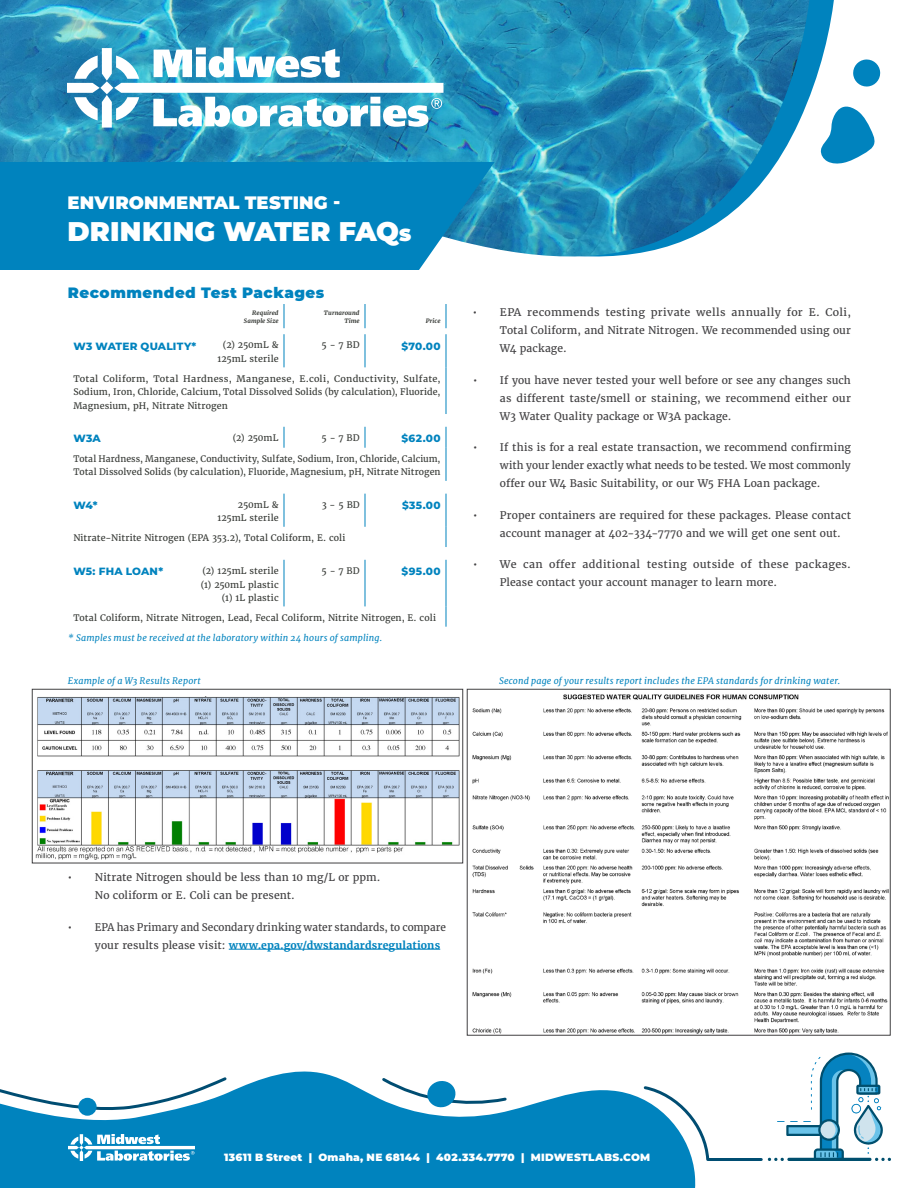
<style>
.page{position:relative;width:918px;height:1188px;background:#fff}
.page>*{position:absolute;margin:0;border:0;box-sizing:border-box;transform-origin:0 0}
.t1{font:900 27px "Montserrat";letter-spacing:.005em;color:#fff}
.t2{font:900 18px "Montserrat";letter-spacing:.01em;color:#fff}
.t3{font:900 15px "Montserrat";letter-spacing:.03em;color:#0083be}
.t4{font:10.5px/18px "Merriweather";letter-spacing:.01em;color:#414042}
.t5{font:800 10.5px "Montserrat";letter-spacing:.025em;color:#0083be}
.t6{font:900 10.5px "Montserrat";letter-spacing:.025em;color:#fff}
.t7{font:9px/13.5px "Merriweather";letter-spacing:.01em;color:#373a36;text-align:right}
.t8{font:italic 9px "Merriweather";letter-spacing:.015em;color:#0083be}
.t9{font:italic 800 6px/7.5px "Merriweather";letter-spacing:.015em;color:#373a36;text-align:right}
.s1{font-size:21px}
.s2{font-weight:700;color:#0083be}
</style>
<div class="page">
<svg style="left:809px;top:0;width:25px;height:98px;fill:#0083be"></svg>
<img style="left:0;top:0;width:809px;height:257px">
<svg style="left:67px;top:48px;width:376px;height:80px"></svg>
<svg style="left:853px;top:59px;width:28px;height:28px"></svg>
<svg style="left:820px;top:106px;width:55px;height:58px"></svg>
<svg style="left:0;top:162px;width:495px;height:108px;background:#0a87bf"></svg>
<svg style="left:284px;top:304px;width:1px;height:24px"></svg>
<svg style="left:365px;top:304px;width:1px;height:24px"></svg>
<svg style="left:446px;top:304px;width:1px;height:24px"></svg>
<hr style="left:284px;top:334px;width:1px;height:33px;background:#0083be">
<hr style="left:365px;top:334px;width:1px;height:33px;background:#0083be">
<hr style="left:446px;top:334px;width:1px;height:33px;background:#0083be">
<hr style="left:446px;top:367px;width:1px;height:47px;background:#0083be">
<svg style="left:284px;top:427px;width:1px;height:21px"></svg>
<svg style="left:365px;top:427px;width:1px;height:21px"></svg>
<svg style="left:446px;top:427px;width:1px;height:21px"></svg>
<hr style="left:446px;top:448px;width:1px;height:33px;background:#0083be">
<hr style="left:284px;top:494px;width:1px;height:33px;background:#0083be">
<hr style="left:365px;top:494px;width:1px;height:33px;background:#0083be">
<hr style="left:446px;top:494px;width:1px;height:33px;background:#0083be">
<svg style="left:446px;top:527px;width:1px;height:20px"></svg>
<hr style="left:284px;top:560px;width:1px;height:46px;background:#0083be">
<hr style="left:365px;top:560px;width:1px;height:46px;background:#0083be">
<hr style="left:446px;top:560px;width:1px;height:46px;background:#0083be">
<svg style="left:446px;top:606px;width:1px;height:21px"></svg>
<svg style="left:0;top:1071px;width:696px;height:117px;background:#1f92c5"></svg>
<svg style="left:68px;top:1134px;width:127px;height:27px"></svg>
<svg style="left:380px;top:1075px;width:129px;height:34px"></svg>
<hr style="left:229px;top:949px;width:211px;height:1px;background:#0083be">
<img style="left:31px;top:697px;width:433px;height:167px">
<svg style="left:642px;top:1053px;width:249px;height:110px"></svg>
<img style="left:466px;top:688px;width:423px;height:348px">
<div style="left:874px;top:688px;width:17px;height:16px;background:#fff"></div>
<div style="left:467px;top:689px;width:424px;height:347px;border:1px solid #414042"></div>
<div style="left:32px;top:689px;width:431px;height:174px;border:1px solid #414042"></div>
<svg style="left:0;top:1075px;width:229px;height:39px"></svg>
<div style="left:78px;top:1098px;width:19px;height:18px;background:#0083be;border-radius:50%"></div>
<h2 class="t2" style="left:68px;top:189px;width:274px">ENVIRONMENTAL TESTING -</h2>
<h1 class="t1" style="left:68px;top:211px;width:345px">DRINKING WATER FAQ<span class="s1">s</span></h1>
<h3 class="t3" style="left:68px;top:281px;width:258px">Recommended Test Packages</h3>
<p class="t9" style="left:244px;top:309px;width:36px">Required<br>Sample Size</p>
<p class="t9" style="left:324px;top:309px;width:37px">Turnaround<br>Time</p>
<p class="t9" style="left:426px;top:317px;width:16px">Price</p>
<p class="t5" style="left:73px;top:338px;width:124px">W3 WATER QUALITY*</p>
<p class="t7" style="left:217px;top:339px;width:63px">(2) 250mL &amp;<br>125mL sterile</p>
<p class="t7" style="left:321px;top:339px;width:40px">5 - 7 BD</p>
<p class="t5" style="left:402px;top:338px;width:41px">$70.00</p>
<p class="t7" style="left:73px;top:372px;width:369px;text-align:justify">Total Coliform, Total Hardness, Manganese, E.coli, Conductivity, Sulfate, Sodium, Iron, Chloride, Calcium, Total Dissolved Solids (by calculation), Fluoride, Magnesium, pH, Nitrate Nitrogen</p>
<p class="t5" style="left:73px;top:431px;width:29px">W3A</p>
<p class="t7" style="left:233px;top:431px;width:47px">(2) 250mL</p>
<p class="t7" style="left:321px;top:431px;width:40px">5 - 7 BD</p>
<p class="t5" style="left:402px;top:431px;width:41px">$62.00</p>
<p class="t7" style="left:73px;top:452px;width:369px;text-align:left">Total Hardness, Manganese, Conductivity, Sulfate, Sodium, Iron, Chloride, Calcium,<br>Total Dissolved Solids (by calculation), Fluoride, Magnesium, pH, Nitrate Nitrogen</p>
<p class="t5" style="left:73px;top:498px;width:26px">W4*</p>
<p class="t7" style="left:217px;top:498px;width:63px">250mL &amp;<br>125mL sterile</p>
<p class="t7" style="left:322px;top:498px;width:39px">3 - 5 BD</p>
<p class="t5" style="left:402px;top:498px;width:40px">$35.00</p>
<p class="t7" style="left:73px;top:531px;width:274px">Nitrate-Nitrite Nitrogen (EPA 353.2), Total Coliform, E. coli</p>
<p class="t5" style="left:73px;top:564px;width:91px">W5: FHA LOAN*</p>
<p class="t7" style="left:201px;top:564px;width:79px">(2) 125mL sterile (1) 250mL plastic (1) 1L plastic</p>
<p class="t7" style="left:321px;top:564px;width:40px">5 - 7 BD</p>
<p class="t5" style="left:402px;top:564px;width:40px">$95.00</p>
<p class="t7" style="left:73px;top:611px;width:364px">Total Coliform, Nitrate Nitrogen, Lead, Fecal Coliform, Nitrite Nitrogen, E. coli</p>
<p class="t8" style="left:68px;top:632px;width:315px">* Samples must be received at the laboratory within 24 hours of sampling.</p>
<p class="t4" style="left:500px;top:303px;width:352px;text-align:justify;text-indent:-27px">• EPA recommends testing private wells annually for E. Coli, Total Coliform, and Nitrate Nitrogen. We recommended using our W4 package.</p>
<p class="t4" style="left:500px;top:371px;width:352px;text-align:justify;text-indent:-27px">• If you have never tested your well before or see any changes such as different taste/smell or staining, we recommend either our W3 Water Quality package or W3A package.</p>
<p class="t4" style="left:500px;top:438px;width:352px;text-align:justify;text-indent:-27px">• If this is for a real estate transaction, we recommend confirming with your lender exactly what needs to be tested. We most commonly offer our W4 Basic Suitability, or our W5 FHA Loan package.</p>
<p class="t4" style="left:500px;top:506px;width:352px;text-indent:-27px">• Proper containers are required for these packages. Please contact account manager at 402-334-7770 and we will get one sent out.</p>
<p class="t4" style="left:500px;top:555px;width:353px;text-indent:-27px">• We can offer additional testing outside of these packages.<br>Please contact your account manager to learn more.</p>
<p class="t8" style="left:68px;top:675px;width:134px">Example of a W3 Results Report</p>
<p class="t8" style="left:499px;top:675px;width:343px">Second page of your results report includes the EPA standards for drinking water.</p>
<p class="t4" style="left:95px;top:868px;width:287px;text-indent:-27px">• Nitrate Nitrogen should be less than 10 mg/L or ppm.<br>No coliform or E. Coli can be present.</p>
<p class="t4" style="left:95px;top:918px;width:352px;text-indent:-27px">• EPA has Primary and Secondary drinking water standards, to compare your results please visit: <span class="s2">www.epa.gov/dwstandardsregulations</span></p>
<p class="t6" style="left:224px;top:1149px;width:428px">13611 B Street | Omaha, NE 68144 | 402.334.7770 | MIDWESTLABS.COM</p>
</div>
